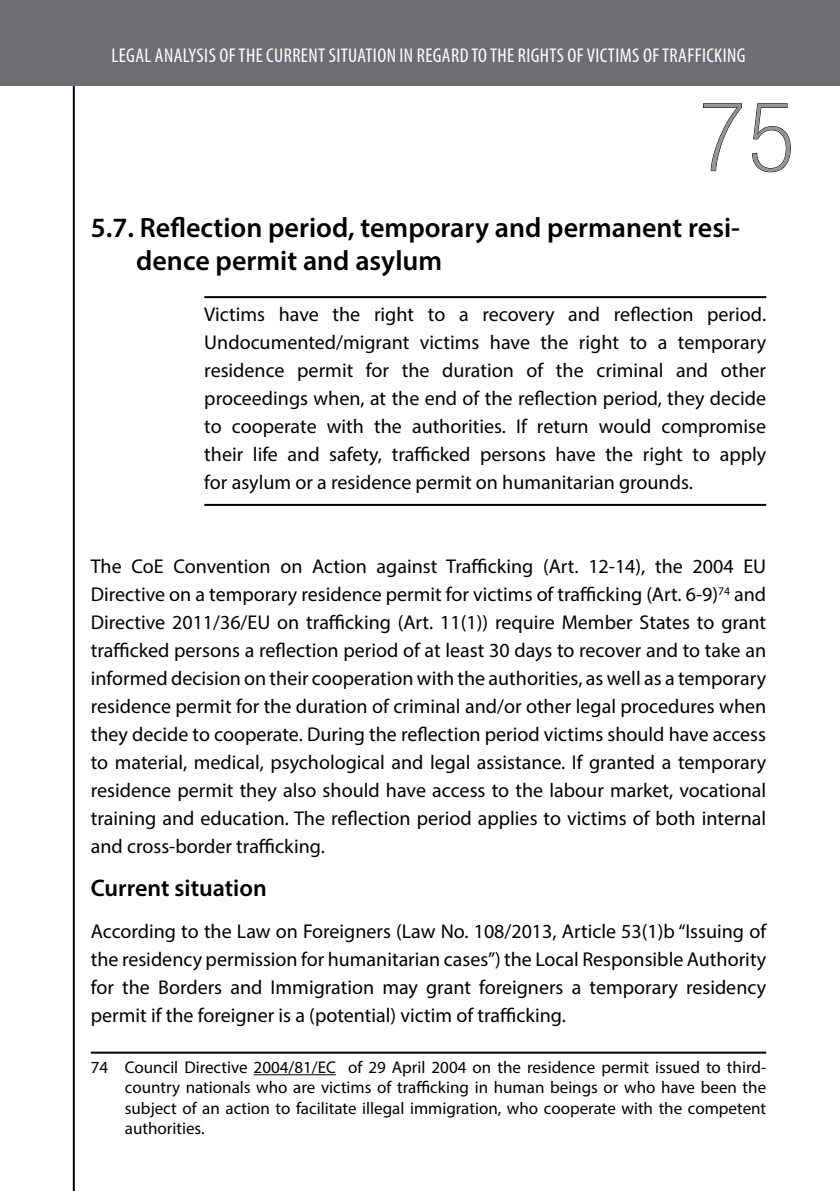
<style>
.page{position:relative;width:840px;height:1191px;background:#fff}
.page>*{position:absolute;margin:0;border:0;box-sizing:border-box;transform-origin:0 0}
.t1{font:100 condensed 96px "Helvetica Neue LT Std";color:#939598}
.t2{font:600 28px/33.6px "Myriad Pro";color:#000}
.t3{font:600 24px "Myriad Pro";color:#000}
.t4{font:20px/28px "Myriad Pro";color:#000;text-align:justify}
.t5{font:condensed 20px "Myriad Pro";letter-spacing:.02em;color:#fff}
.t6{font:17px/20.4px "Myriad Pro";color:#000;text-align:justify}
</style>
<div class="page">
<hr style="left:73px;top:0;width:2px;height:1191px;background:#000">
<div style="left:0;top:0;width:839px;height:85px;background:#6d6e71"></div>
<svg style="left:703px;top:103px;width:39px;height:69px"></svg>
<svg style="left:752px;top:103px;width:38px;height:70px"></svg>
<hr style="left:204px;top:296px;width:561px;height:2px;background:#000">
<hr style="left:204px;top:504px;width:561px;height:2px;background:#000">
<hr style="left:91px;top:1051px;width:674px;height:2px;background:#000">
<hr style="left:253px;top:1074px;width:83px;height:1px;background:#000">
<p class="t5" style="left:111px;top:44px;width:635px">LEGAL ANALYSIS OF THE CURRENT SITUATION IN REGARD TO THE RIGHTS OF VICTIMS OF TRAFFICKING</p>
<h1 class="t1" style="left:699px;top:83px;width:97px">75</h1>
<h2 class="t2" style="left:136px;top:210px;width:605px;text-indent:-45px">5.7. Reflection period, temporary and permanent resi&shy;dence permit and asylum</h2>
<p class="t4" style="left:204px;top:300px;width:563px">Victims have the right to a recovery and reflection period.<br>Undocumented/migrant victims have the right to a temporary residence permit for the duration of the criminal and other proceedings when, at the end of the reflection period, they decide to cooperate with the authorities. If return would compromise their life and safety, trafficked persons have the right to apply for asylum or a residence permit on humanitarian grounds.</p>
<p class="t4" style="left:91px;top:552px;width:676px">The CoE Convention on Action against Trafficking (Art. 12-14), the 2004 EU Directive on a temporary residence permit for victims of trafficking (Art. 6-9)<sup>74</sup> and Directive 2011/36/EU on trafficking (Art. 11(1)) require Member States to grant trafficked persons a reflection period of at least 30 days to recover and to take an informed decision on their cooperation with the authorities, as well as a temporary residence permit for the duration of criminal and/or other legal procedures when they decide to cooperate. During the reflection period victims should have access to material, medical, psychological and legal assistance. If granted a temporary residence permit they also should have access to the labour market, vocational training and education. The reflection period applies to victims of both internal and cross-border trafficking.</p>
<p class="t3" style="left:91px;top:872px;width:177px">Current situation</p>
<p class="t4" style="left:91px;top:916px;width:676px">According to the Law on Foreigners (Law No. 108/2013, Article 53(1)b “Issuing of the residency permission for humanitarian cases”) the Local Responsible Authority for the Borders and Immigration may grant foreigners a temporary residency permit if the foreigner is a (potential) victim of trafficking.</p>
<p class="t6" style="left:125px;top:1056px;width:642px;text-indent:-34px">74 Council Directive 2004/81/EC of 29 April 2004 on the residence permit issued to third&shy;country nationals who are victims of trafficking in human beings or who have been the subject of an action to facilitate illegal immigration, who cooperate with the competent authorities.</p>
</div>
